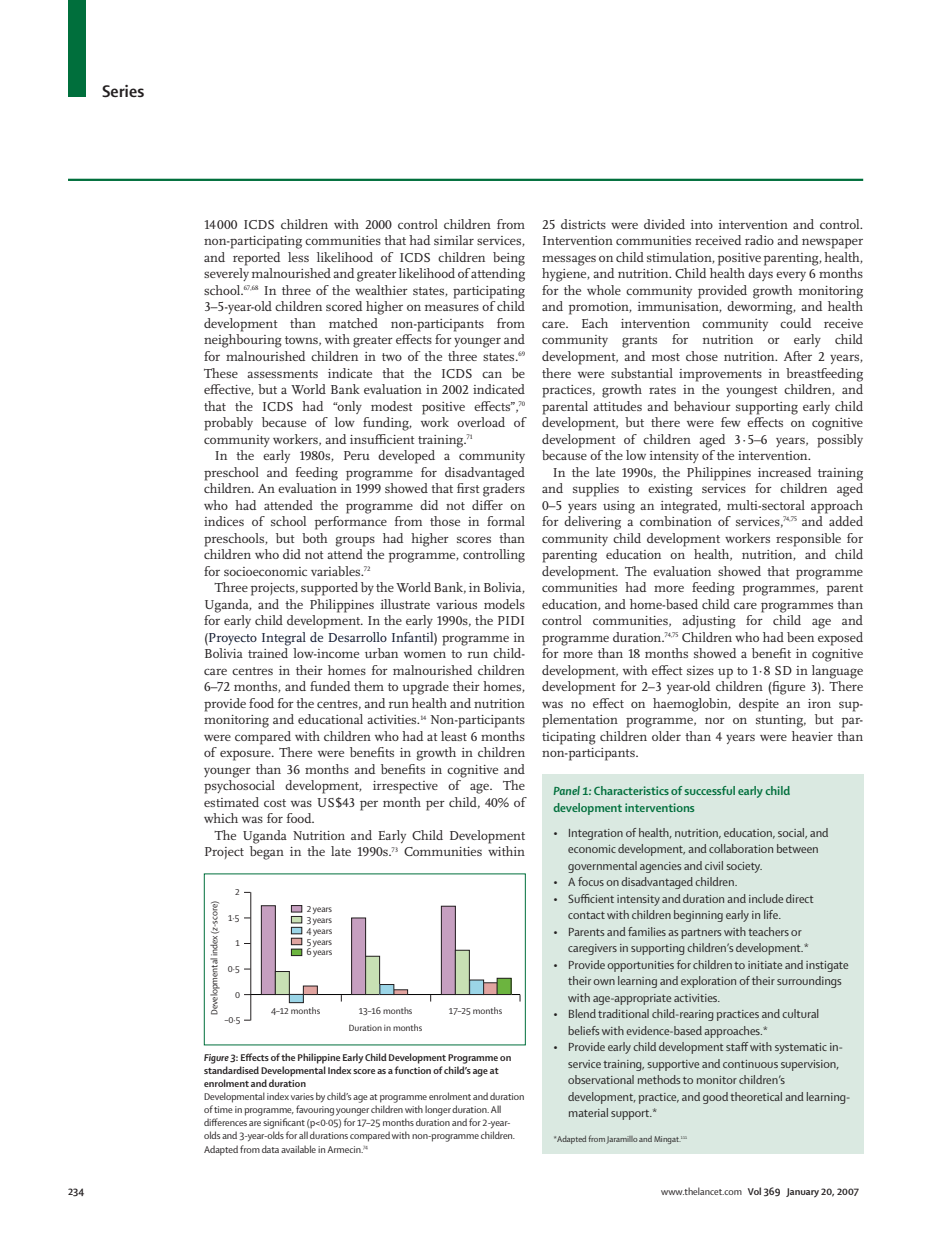
<style>
.page{position:relative;width:944px;height:1251px;background:#fff}
.page>*{position:absolute;margin:0;border:0;box-sizing:border-box;transform-origin:0 0}
.t1{font:700 18px "Shaker 2 Lancet";color:#231f20}
.t2{font:13.5px/16.5px "Scala Lancet Pro";color:#231f20;text-align:justify}
.t3{font:12.75px/16.5px "Shaker 2 Lancet";color:#231f20}
.t4{font:700 12.75px/16.5px "Shaker 2 Lancet";color:#006f3c}
.t5{font:10.5px/13.2px "Shaker 2 Lancet";letter-spacing:-.005em;color:#231f20}
.t6{font:700 10.5px/13.2px "Shaker 2 Lancet";color:#231f20}
.t7{font:9.75px/10.9px "Shaker 2 Lancet";color:#231f20;text-align:center}
.t8{font:9px "Shaker 2 Lancet";color:#231f20}
.s1{color:#0a142b}
.s2{font-style:italic}
.s3{font-weight:400}
</style>
<div class="page">
<div style="left:68px;top:0;width:17px;height:97px;background:#006f3c"></div>
<hr style="left:68px;top:179px;width:795px;height:2px;background:#006f3c">
<hr style="left:250px;top:993px;width:270px;height:1px;background:#000001">
<svg style="left:483px;top:982px;width:14px;height:12px"></svg>
<div style="left:497px;top:978px;width:14px;height:16px;background:#6cb43f"></div>
<div style="left:497px;top:977px;width:14px;height:17px;border:1px solid #231f20"></div>
<svg style="left:244px;top:891px;width:240px;height:129px"></svg>
<div style="left:542px;top:773px;width:321px;height:379px;background:#dae9e1"></div>
<h1 class="t1" style="left:102px;top:79px;width:44px">Series</h1>
<p class="t2" style="left:204px;top:216px;width:323px">14 000 ICDS children with 2000 control children from non-participating communities that had similar services, and reported less likelihood of ICDS children being severely malnourished and greater likelihood of attending school.<sup>67,68</sup> In three of the wealthier states, participating 3–5-year-old children scored higher on measures of child development than matched non-participants from neighbouring towns, with greater effects for younger and for malnourished children in two of the three states.<sup>69<br></sup>These assessments indicate that the ICDS can be effective, but a World Bank evaluation in 2002 indicated that the ICDS had “only modest positive effects”,<sup>70 </sup>probably because of low funding, work overload of community workers, and insufficient training.<sup>71</sup></p>
<p class="t2" style="left:204px;top:447px;width:323px;text-indent:11px">In the early 1980s, Peru developed a community preschool and feeding programme for disadvantaged children. An evaluation in 1999 showed that first graders who had attended the programme did not differ on indices of school performance from those in formal preschools, but both groups had higher scores than children who did not attend the programme, controlling for socioeconomic variables.<sup>72</sup></p>
<p class="t2" style="left:204px;top:579px;width:323px;text-indent:11px">Three projects, supported by the World Bank, in Bolivia, Uganda, and the Philippines illustrate various models for early child development. In the early 1990s, the PIDI (<span class="s1">Proyecto Integral de Desarrollo Infantil</span>) programme in Bolivia trained low-income urban women to run child&shy;care centres in their homes for malnourished children 6–72 months, and funded them to upgrade their homes, provide food for the centres, and run health and nutrition monitoring and educational activities.<sup>14</sup> Non-participants were compared with children who had at least 6 months of exposure. There were benefits in growth in children younger than 36 months and benefits in cognitive and psychosocial development, irrespective of age. The estimated cost was US$43 per month per child, 40% of which was for food.</p>
<p class="t2" style="left:204px;top:827px;width:323px;text-align:right">The Uganda Nutrition and Early Child Development<br>Project began in the late 1990s.<sup>73</sup> Communities within</p>
<p class="t7" style="left:209px;top:1014px;width:115px;rotate:-90deg">Developmental index (<span class="s2">z</span>-score)</p>
<p class="t7" style="left:235px;top:886px;width:6px">2</p>
<p class="t7" style="left:228px;top:911px;width:13px">1·5</p>
<p class="t7" style="left:235px;top:936px;width:6px">1</p>
<p class="t7" style="left:228px;top:962px;width:13px">0·5</p>
<p class="t7" style="left:235px;top:988px;width:7px">0</p>
<p class="t7" style="left:225px;top:1013px;width:17px">–0·5</p>
<p class="t7" style="left:306px;top:902px;width:27px;text-align:justify">2 years 3 years 4 years 5 years 6 years</p>
<p class="t7" style="left:271px;top:1005px;width:51px">4–12 months</p>
<p class="t7" style="left:349px;top:1002px;width:75px;line-height:16.2px">13–16 months<br>Duration in months</p>
<p class="t7" style="left:449px;top:1005px;width:55px">17–25 months</p>
<p class="t6" style="left:204px;top:1049px;width:309px"><span class="s2">Figure 3</span>: Effects of the Philippine Early Child Development Programme on standardised Developmental Index score as a function of child’s age at enrolment and duration</p>
<p class="t5" style="left:204px;top:1089px;width:322px">Developmental index varies by child’s age at programme enrolment and duration of time in programme, favouring younger children with longer duration. All differences are significant (p&lt;0·05) for 17–25 months duration and for 2-year&shy;olds and 3-year-olds for all durations compared with non-programme children.<br>Adapted from data available in Armecin.<sup>74</sup></p>
<p class="t2" style="left:542px;top:216px;width:323px">25 districts were divided into intervention and control.<br>Intervention communities received radio and newspaper messages on child stimulation, positive parenting, health, hygiene, and nutrition. Child health days every 6 months for the whole community provided growth monitoring and promotion, immunisation, deworming, and health care. Each intervention community could receive community grants for nutrition or early child development, and most chose nutrition. After 2 years, there were substantial improvements in breastfeeding practices, growth rates in the youngest children, and parental attitudes and behaviour supporting early child development, but there were few effects on cognitive development of children aged 3·5–6 years, possibly because of the low intensity of the intervention.</p>
<p class="t2" style="left:542px;top:464px;width:323px;text-indent:11px">In the late 1990s, the Philippines increased training and supplies to existing services for children aged 0–5 years using an integrated, multi-sectoral approach for delivering a combination of services,<sup>74,75</sup> and added community child development workers responsible for parenting education on health, nutrition, and child development. The evaluation showed that programme communities had more feeding programmes, parent education, and home-based child care programmes than control communities, adjusting for child age and programme duration.<sup>74,75</sup> Children who had been exposed for more than 18 months showed a benefit in cognitive development, with effect sizes up to 1·8 SD in language development for 2–3 year-old children (figure 3). There was no effect on haemoglobin, despite an iron sup&shy;plementation programme, nor on stunting, but par&shy;ticipating children older than 4 years were heavier than non-participants.</p>
<p class="t4" style="left:553px;top:781px;width:238px"><span class="s2">Panel 1:</span> Characteristics of successful early child development interventions</p>
<p class="t3" style="left:568px;top:823px;width:262px;text-indent:-15px">• Integration of health, nutrition, education, social, and economic development, and collaboration between governmental agencies and civil society.</p>
<p class="t3" style="left:553px;top:872px;width:186px">• A focus on disadvantaged children.</p>
<p class="t3" style="left:568px;top:889px;width:247px;text-indent:-15px">• Sufficient intensity and duration and include direct contact with children beginning early in life.</p>
<p class="t3" style="left:568px;top:922px;width:242px;text-indent:-15px">• Parents and families as partners with teachers or caregivers in supporting children’s development.*</p>
<p class="t3" style="left:568px;top:955px;width:282px;text-indent:-15px">• Provide opportunities for children to initiate and instigate their own learning and exploration of their surroundings with age-appropriate activities.</p>
<p class="t3" style="left:568px;top:1004px;width:252px;text-indent:-15px">• Blend traditional child-rearing practices and cultural beliefs with evidence-based approaches.*</p>
<p class="t3" style="left:568px;top:1037px;width:284px;text-indent:-15px">• Provide early child development staff with systematic in&shy;service training, supportive and continuous supervision, observational methods to monitor children’s development, practice, and good theoretical and learning&shy;material support.*</p>
<p class="t8" style="left:553px;top:1132px;width:135px">*Adapted from Jaramillo and Mingat.<sup>111</sup></p>
<p class="t6" style="left:68px;top:1184px;width:18px">234</p>
<p class="t6" style="left:661px;top:1184px;width:199px"><span class="s3">www.thelancet.com</span> Vol 369 January 20, 2007</p>
</div>
